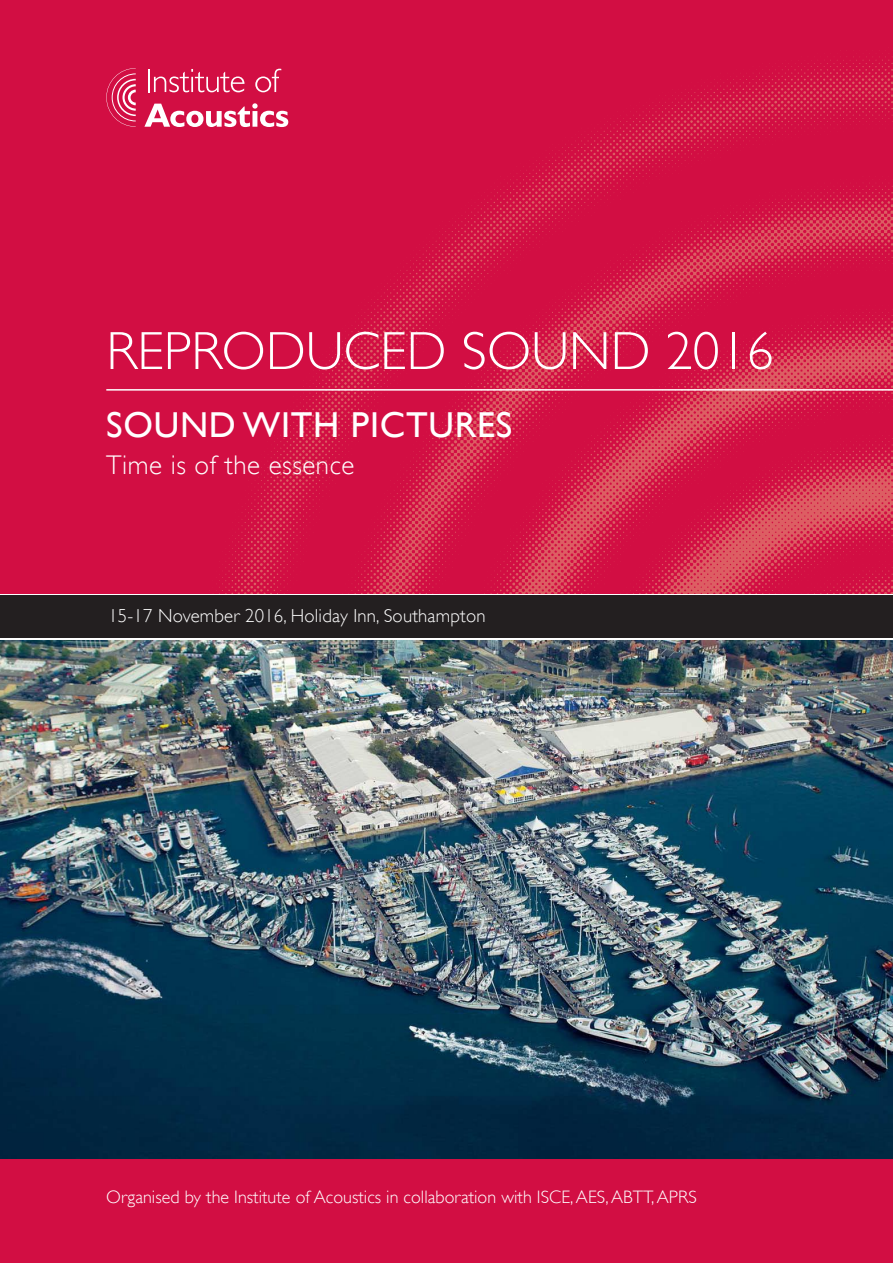
<style>
.page{position:relative;width:893px;height:1263px;background:#fff}
.page>*{position:absolute;margin:0;border:0;box-sizing:border-box;transform-origin:0 0}
.t1{font:300 54px "Gill Sans";color:#fff}
.t2{font:36px "Gill Sans";letter-spacing:.02em;color:#fff}
.t3{font:300 27px "Gill Sans";letter-spacing:.02em;color:#fff}
.t4{font:300 18.75px "Gill Sans";letter-spacing:.01em;color:#fff}
.t5{font:300 18px "Gill Sans";color:#fff}
</style>
<div class="page">
<div style="left:0;top:1157px;width:893px;height:106px;background:#d20e43"></div>
<img style="left:0;top:640px;width:893px;height:519px">
<img style="left:0;top:0;width:893px;height:593px">
<div style="left:0;top:595px;width:893px;height:43px;background:#231f20"></div>
<hr style="left:106px;top:389px;width:787px;height:2px;background:#fff">
<svg style="left:106px;top:68px;width:30px;height:59px;background:#da3a65"></svg>
<svg style="left:144px;top:103px;width:144px;height:24px"></svg>
<svg style="left:148px;top:69px;width:96px;height:23px;background:#db426b"></svg>
<svg style="left:255px;top:69px;width:26px;height:23px"></svg>
<p class="t1" style="left:106px;top:320px;width:669px">REPRODUCED SOUND 2016</p>
<p class="t2" style="left:106px;top:403px;width:405px">SOUND WITH PICTURES</p>
<p class="t3" style="left:106px;top:450px;width:250px">Time is of the essence</p>
<p class="t4" style="left:108px;top:605px;width:379px">15-17 November 2016, Holiday Inn, Southampton</p>
<p class="t5" style="left:106px;top:1187px;width:592px">Organised by the Institute of Acoustics in collaboration with ISCE, AES, ABTT, APRS</p>
</div>
